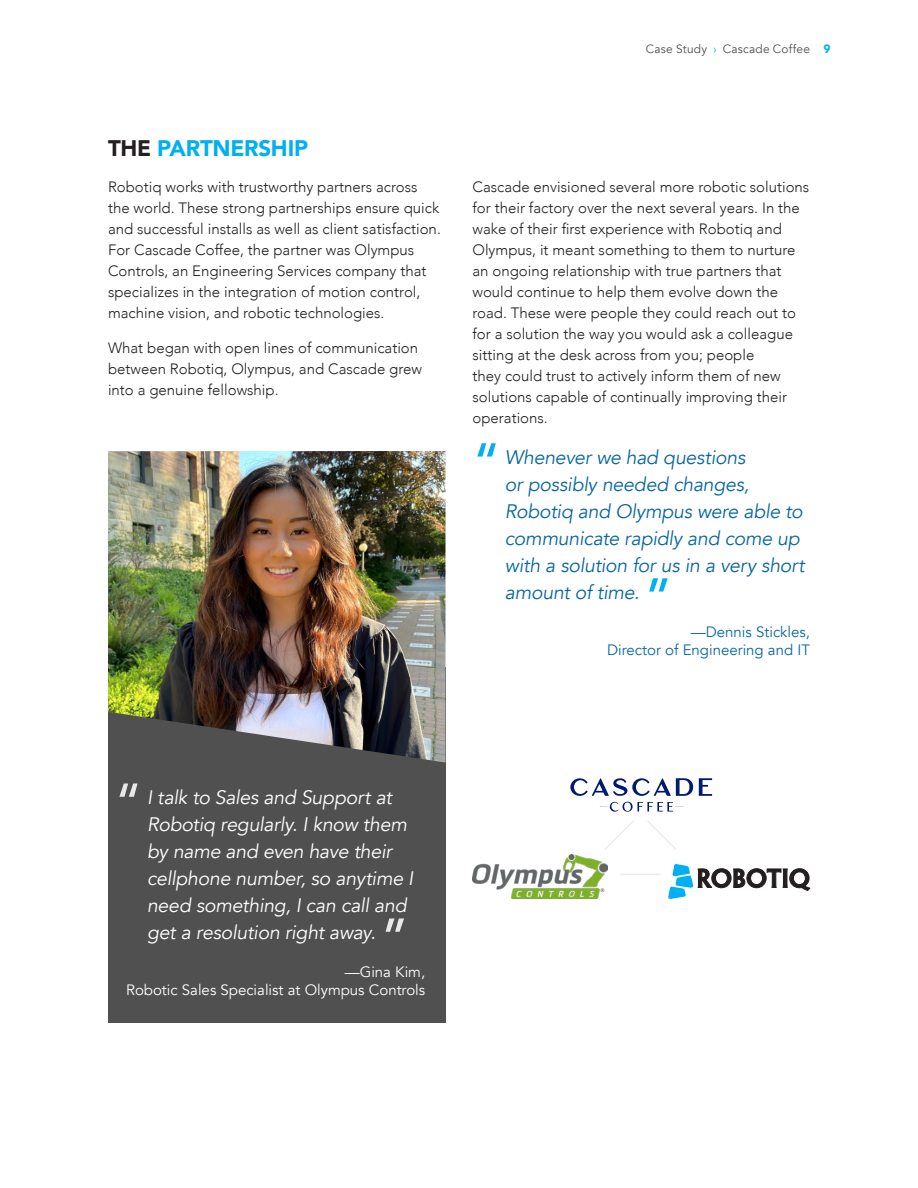
<style>
.page{position:relative;width:918px;height:1188px;background:#fff}
.page>*{position:absolute;margin:0;border:0;box-sizing:border-box;transform-origin:0 0}
.t1{font:500 54px "Avenir";color:#00b0f0}
.t2{font:500 54px "Avenir";color:#e7e8e8}
.t3{font:900 22.5px "Avenir";letter-spacing:-.015em;color:#00b0f0}
.t4{font:italic 19.5px/27px "Avenir";letter-spacing:-.015em;color:#fff}
.t5{font:italic 19.5px/27px "Avenir";letter-spacing:-.01em;color:#0a67a4}
.t6{font:300 15px/21px "Avenir";color:#231f20}
.t7{font:15px/18px "Avenir";color:#fff;text-align:right}
.t8{font:15px/18px "Avenir";color:#0a67a4;text-align:right}
.t9{font:12px "Avenir";letter-spacing:.02em;color:#505051}
.s1{color:#00b0f0}
.s2{font-weight:900;color:#00b0f0}
.s3{color:#231f20}
</style>
<div class="page">
<div style="left:108px;top:668px;width:338px;height:355px;background:#505051"></div>
<img style="left:108px;top:451px;width:338px;height:312px">
<svg style="left:570px;top:778px;width:142px;height:34px"></svg>
<svg style="left:668px;top:864px;width:142px;height:35px"></svg>
<img style="left:472px;top:854px;width:135px;height:45px">
<hr style="left:620px;top:874px;width:41px;height:1px;background:#e7e8e8">
<svg style="left:605px;top:821px;width:29px;height:29px"></svg>
<svg style="left:647px;top:821px;width:29px;height:29px"></svg>
<p class="t9" style="left:646px;top:41px;width:186px">Case Study <span class="s1">›</span> Cascade Coffee <span class="s2">9</span></p>
<h2 class="t3" style="left:108px;top:129px;width:202px"><span class="s3">THE</span> PARTNERSHIP</h2>
<p class="t6" style="left:108px;top:176px;width:334px">Robotiq works with trustworthy partners across the world. These strong partnerships ensure quick and successful installs as well as client satisfaction.<br>For Cascade Coffee, the partner was Olympus Controls, an Engineering Services company that specializes in the integration of motion control, machine vision, and robotic technologies.</p>
<p class="t6" style="left:108px;top:337px;width:316px">What began with open lines of communication between Robotiq, Olympus, and Cascade grew into a genuine fellowship.</p>
<p class="t6" style="left:472px;top:176px;width:338px">Cascade envisioned several more robotic solutions for their factory over the next several years. In the wake of their first experience with Robotiq and Olympus, it meant something to them to nurture an ongoing relationship with true partners that would continue to help them evolve down the road. These were people they could reach out to for a solution the way you would ask a colleague sitting at the desk across from you; people<br>they could trust to actively inform them of new solutions capable of continually improving their operations.</p>
<h1 class="t1" style="left:472px;top:416px;width:30px">“</h1>
<h3 class="t5" style="left:505px;top:444px;width:301px">Whenever we had questions<br>or possibly needed changes,<br>Robotiq and Olympus were able to communicate rapidly and come up with a solution for us in a very short amount of time.</h3>
<h1 class="t1" style="left:644px;top:551px;width:30px">”</h1>
<p class="t8" style="left:607px;top:623px;width:204px">—Dennis Stickles,<br>Director of Engineering and IT</p>
<h1 class="t2" style="left:115px;top:756px;width:29px">“</h1>
<h3 class="t4" style="left:147px;top:784px;width:268px">I talk to Sales and Support at<br>Robotiq regularly. I know them by name and even have their cellphone number, so anytime I need something, I can call and get a resolution right away.</h3>
<h1 class="t2" style="left:381px;top:891px;width:30px">”</h1>
<p class="t7" style="left:126px;top:963px;width:301px">—Gina Kim,<br>Robotic Sales Specialist at Olympus Controls</p>
</div>
